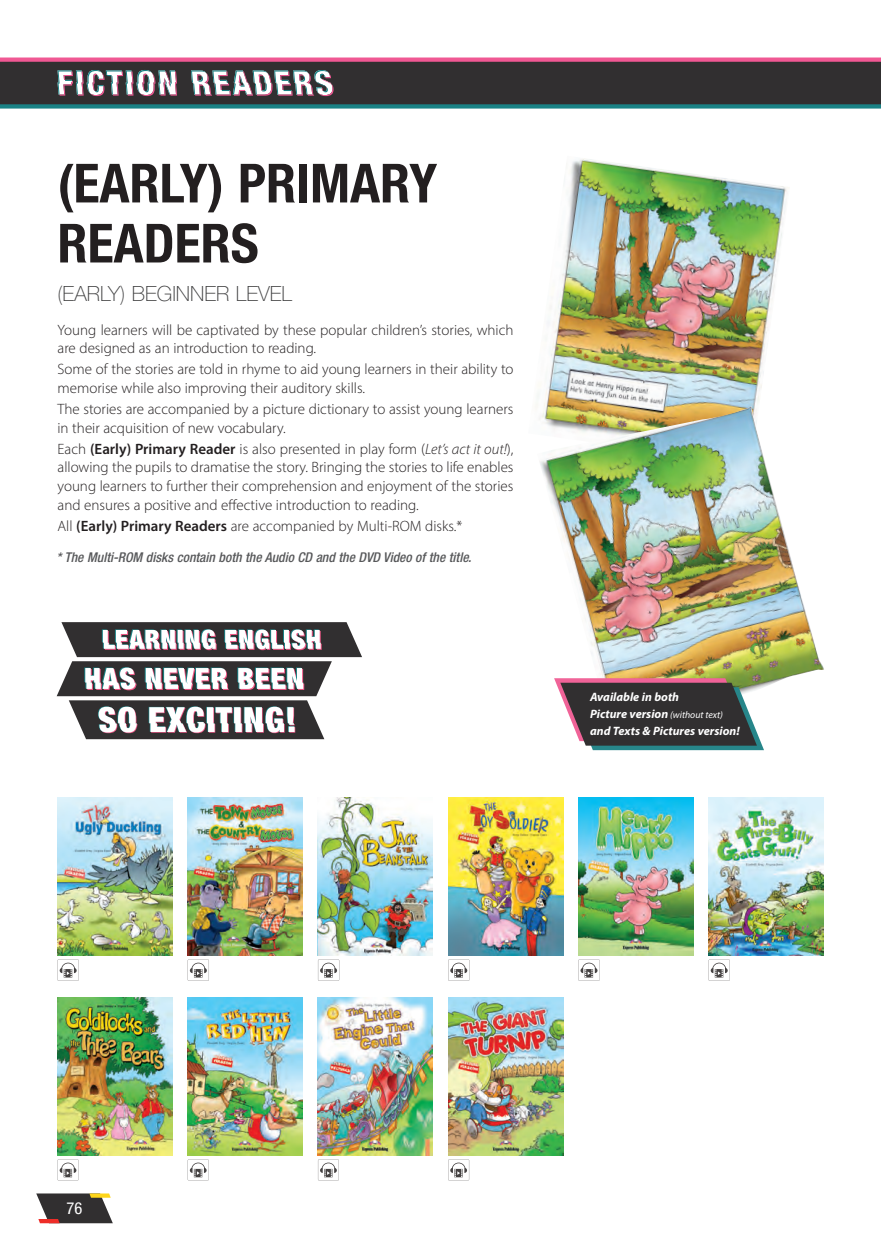
<style>
.page{position:relative;width:881px;height:1251px;background:#fff}
.page>*{position:absolute;margin:0;border:0;box-sizing:border-box;transform-origin:0 0}
.t1{font:700 condensed 54px/60px "Helvetica Neue LT Std";color:#231f20}
.t2{font:100 21px "Helvetica Neue LT Std";color:#3e3e3f}
.t3{font:condensed 16.5px "Helvetica Neue LT Std";color:#fff}
.t4{font:300 15px/18.8px "Myriad Pro";color:#231f20}
.t5{font:italic 500 condensed 13.5px "Helvetica Neue LT Std";color:#57585a}
.t6{font:italic 700 12.15px/17px "Myriad Pro";color:#fff}
.s1{font-weight:600}
.s2{font-style:italic}
.s3{font-weight:400;font-size:9.75px}
</style>
<div class="page">
<svg style="left:0;top:57px;width:880px;height:52px;background:#504950"></svg>
<svg style="left:36px;top:1193px;width:77px;height:30px;background:#5e544e"></svg>
<img style="left:535px;top:158px;width:254px;height:249px">
<img style="left:537px;top:406px;width:287px;height:281px">
<img style="left:57px;top:997px;width:115px;height:157px">
<img style="left:188px;top:997px;width:114px;height:157px">
<img style="left:318px;top:997px;width:115px;height:157px">
<img style="left:448px;top:997px;width:115px;height:157px">
<div style="left:57px;top:1159px;width:22px;height:21px;background:#d5d4d4"></div>
<svg style="left:57px;top:1159px;width:21px;height:21px"></svg>
<svg style="left:188px;top:1159px;width:21px;height:21px"></svg>
<svg style="left:318px;top:1159px;width:21px;height:21px"></svg>
<svg style="left:448px;top:1159px;width:21px;height:21px"></svg>
<img style="left:57px;top:797px;width:115px;height:158px">
<img style="left:188px;top:797px;width:114px;height:158px">
<img style="left:578px;top:797px;width:115px;height:158px">
<img style="left:708px;top:797px;width:115px;height:158px">
<img style="left:318px;top:797px;width:115px;height:158px">
<img style="left:448px;top:797px;width:115px;height:158px">
<svg style="left:57px;top:959px;width:22px;height:21px"></svg>
<svg style="left:188px;top:959px;width:21px;height:21px"></svg>
<svg style="left:318px;top:959px;width:21px;height:21px"></svg>
<svg style="left:448px;top:959px;width:21px;height:21px"></svg>
<svg style="left:578px;top:959px;width:21px;height:21px"></svg>
<svg style="left:708px;top:959px;width:21px;height:21px"></svg>
<svg style="left:554px;top:678px;width:209px;height:72px;background:#585457"></svg>
<svg style="left:57px;top:622px;width:305px;height:117px"></svg>
<h1 class="t1" style="left:57px;top:152px;width:381px">(EARLY) PRIMARY<br>READERS</h1>
<h2 class="t2" style="left:57px;top:281px;width:236px">(EARLY) BEGINNER LEVEL</h2>
<p class="t4" style="left:57px;top:320px;width:457px">Young learners will be captivated by these popular children’s stories, which are designed as an introduction to reading.</p>
<p class="t4" style="left:57px;top:359px;width:457px">Some of the stories are told in rhyme to aid young learners in their ability to memorise while also improving their auditory skills.</p>
<p class="t4" style="left:57px;top:399px;width:457px">The stories are accompanied by a picture dictionary to assist young learners in their acquisition of new vocabulary.</p>
<p class="t4" style="left:57px;top:439px;width:457px;text-align:justify">Each <span class="s1">(Early) Primary Reader</span> is also presented in play form (<span class="s2">Let’s act it out!</span>), allowing the pupils to dramatise the story. Bringing the stories to life enables young learners to further their comprehension and enjoyment of the stories and ensures a positive and effective introduction to reading.</p>
<p class="t4" style="left:57px;top:516px;width:406px">All <span class="s1">(Early) Primary Readers</span> are accompanied by Multi-ROM disks.*</p>
<p class="t5" style="left:56px;top:548px;width:416px">* The Multi-ROM disks contain both the Audio CD and the DVD Video of the title.</p>
<p class="t6" style="left:590px;top:687px;width:151px">Available in both<br>Picture version <span class="s3">(without text) </span>and Texts &amp; Pictures version!</p>
<p class="t3" style="left:67px;top:1198px;width:17px">76</p>
</div>
